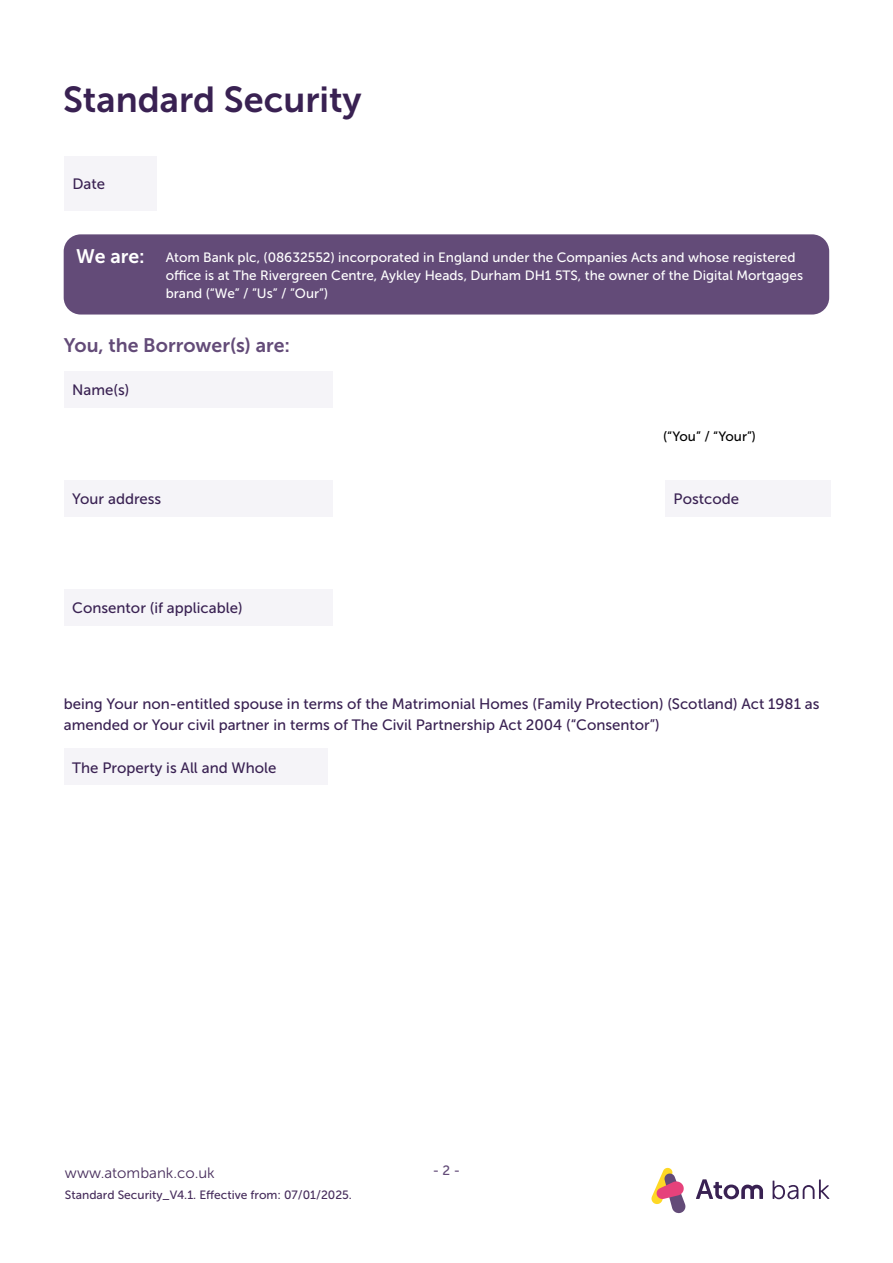
<style>
.page{position:relative;width:893px;height:1263px;background:#fff}
.page>*{position:absolute;margin:0;border:0;box-sizing:border-box;transform-origin:0 0}
.t1{font:36px "Museo Sans 700";color:#392152}
.t2{font:19.5px "Museo Sans 700";color:#634b78}
.t3{font:19.5px "Museo Sans 700";color:#fff}
.t4{font:15px/21px "Museo Sans 500";color:#392152}
.t5{font:15px "Museo Sans 300";color:#472d5c}
.t6{font:13.5px/18px "Museo Sans 500";color:#fff}
.t7{font:13.5px "Museo Sans 500";color:#000}
.t8{font:13.5px "Museo Sans 500";color:#634b78}
.t9{font:12px "Museo Sans 500";color:#472d5c}
</style>
<div class="page">
<svg style="left:773px;top:1179px;width:56px;height:20px"></svg>
<svg style="left:696px;top:1179px;width:67px;height:20px"></svg>
<svg style="left:651px;top:1168px;width:34px;height:45px"></svg>
<div style="left:64px;top:234px;width:765px;height:80px;background:#634b78;border-radius:17px"></div>
<div style="left:64px;top:372px;width:269px;height:36px;background:#f5f4f8"></div>
<div style="left:64px;top:480px;width:269px;height:36px;background:#f5f4f8"></div>
<div style="left:64px;top:589px;width:269px;height:36px;background:#f5f4f8"></div>
<div style="left:665px;top:480px;width:166px;height:36px;background:#f5f4f8"></div>
<div style="left:64px;top:749px;width:263px;height:36px;background:#f5f4f8"></div>
<div style="left:64px;top:156px;width:93px;height:54px;background:#f5f4f8"></div>
<h1 class="t1" style="left:63px;top:80px;width:300px">Standard Security</h1>
<p class="t4" style="left:72px;top:173px;width:34px">Date</p>
<h2 class="t3" style="left:76px;top:246px;width:70px">We are:</h2>
<p class="t6" style="left:166px;top:248px;width:639px">Atom Bank plc, (08632552) incorporated in England under the Companies Acts and whose registered office is at The Rivergreen Centre, Aykley Heads, Durham DH1 5TS, the owner of the Digital Mortgages brand (“We” / ”Us” / ”Our”)</p>
<h2 class="t2" style="left:64px;top:334px;width:228px">You, the Borrower(s) are:</h2>
<p class="t4" style="left:72px;top:380px;width:59px">Name(s)</p>
<p class="t4" style="left:72px;top:488px;width:91px">Your address</p>
<p class="t4" style="left:72px;top:597px;width:172px">Consentor (if applicable)</p>
<p class="t7" style="left:663px;top:429px;width:94px">(“You” / “Your”)</p>
<p class="t4" style="left:674px;top:488px;width:67px">Postcode</p>
<p class="t4" style="left:64px;top:693px;width:757px">being Your non-entitled spouse in terms of the Matrimonial Homes (Family Protection) (Scotland) Act 1981 as amended or Your civil partner in terms of The Civil Partnership Act 2004 (“Consentor”)</p>
<p class="t4" style="left:72px;top:757px;width:206px">The Property is All and Whole</p>
<p class="t5" style="left:65px;top:1165px;width:151px">www.atombank.co.uk</p>
<p class="t8" style="left:433px;top:1163px;width:29px">- 2 -</p>
<p class="t9" style="left:65px;top:1188px;width:288px">Standard Security_V4.1. Effective from: 07/01/2025.</p>
</div>
